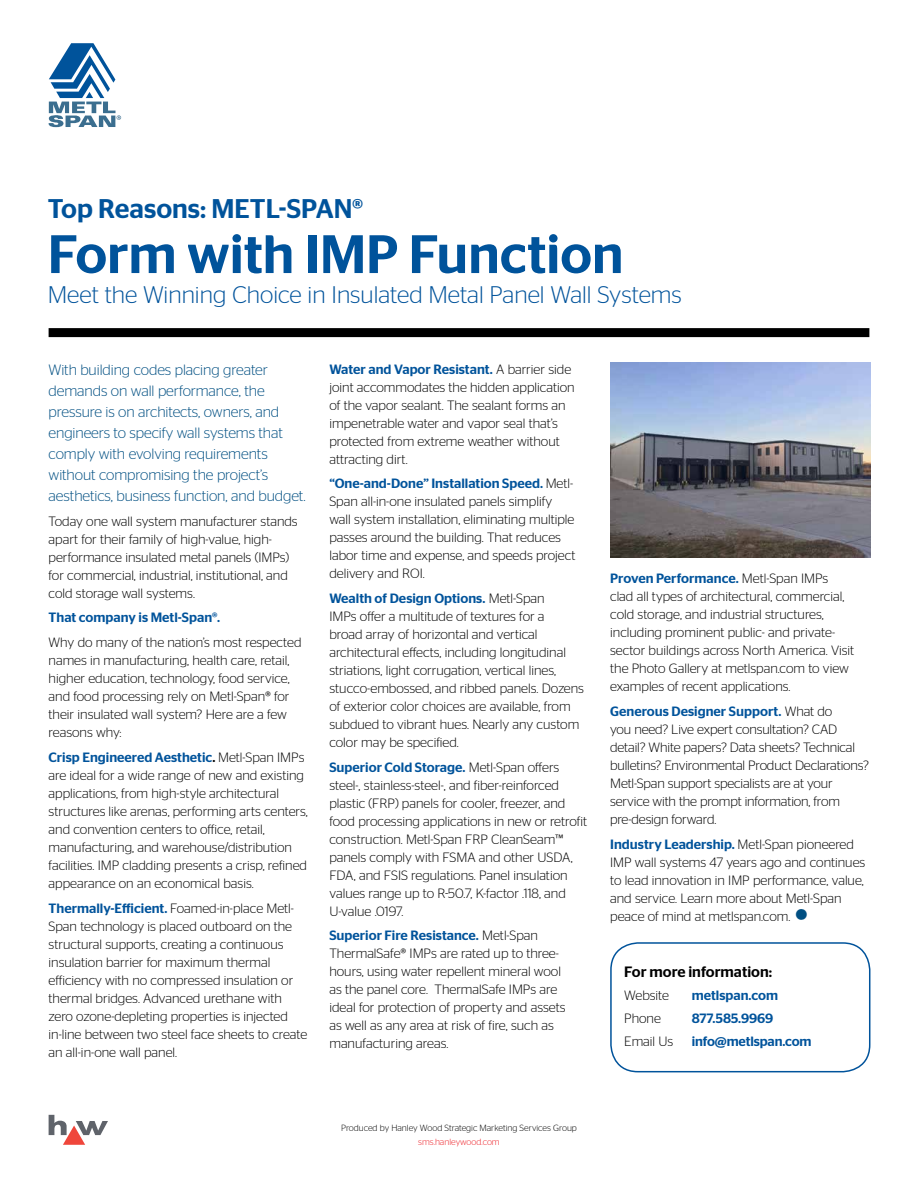
<style>
.page{position:relative;width:918px;height:1188px;background:#fff}
.page>*{position:absolute;margin:0;border:0;box-sizing:border-box;transform-origin:0 0}
.t1{font:500 54px "Stag Sans";color:#00539b}
.t2{font:500 27px "Stag Sans";color:#00539b}
.t3{font:300 24px "Stag Sans";color:#00539b}
.t4{font:300 15px/21px "Stag Sans";letter-spacing:-.005em;color:#004f82}
.t5{font:500 15px "Stag Sans";color:#000}
.t6{font:300 13.5px/18px "Stag Sans";color:#000}
.t7{font:500 13.5px "Stag Sans";color:#00539b}
.t8{font:300 9px "Stag Sans";color:#000}
.t9{font:300 9px "Stag Sans";color:#ed1d24}
.s1{font-weight:500;color:#00539b}
.s2{font-weight:500}
.s3{font-family:"Universal Std Newswith Comm Pi";font-weight:400;color:#004f82}
</style>
<div class="page">
<svg style="left:49px;top:1115px;width:59px;height:30px"></svg>
<div style="left:49px;top:328px;width:820px;height:9px;background:#000"></div>
<div style="left:610px;top:942px;width:260px;height:130px;border:2px solid #00539b;border-radius:27px"></div>
<svg style="left:49px;top:43px;width:72px;height:84px"></svg>
<img style="left:610px;top:363px;width:260px;height:195px">
<h2 class="t2" style="left:48px;top:193px;width:317px">Top Reasons: METL-SPAN®</h2>
<h1 class="t1" style="left:48px;top:223px;width:577px">Form with IMP Function</h1>
<h3 class="t3" style="left:48px;top:282px;width:636px">Meet the Winning Choice in Insulated Metal Panel Wall Systems</h3>
<p class="t4" style="left:49px;top:359px;width:259px">With building codes placing greater demands on wall performance, the pressure is on architects, owners, and engineers to specify wall systems that comply with evolving requirements without compromising the project’s aesthetics, business function, and budget.</p>
<p class="t6" style="left:49px;top:512px;width:251px">Today one wall system manufacturer stands apart for their family of high-value, high&shy;performance insulated metal panels (IMPs) for commercial, industrial, institutional, and cold storage wall systems.</p>
<p class="t7" style="left:49px;top:610px;width:173px">That company is Metl-Span®.</p>
<p class="t6" style="left:49px;top:633px;width:254px">Why do many of the nation’s most respected names in manufacturing, health care, retail, higher education, technology, food service, and food processing rely on Metl-Span® for their insulated wall system? Here are a few reasons why:</p>
<p class="t6" style="left:49px;top:748px;width:261px"><span class="s1">Crisp Engineered Aesthetic</span><span class="s2">.</span> Metl-Span IMPs are ideal for a wide range of new and existing applications, from high-style architectural structures like arenas, performing arts centers, and convention centers to office, retail, manufacturing, and warehouse/distribution facilities. IMP cladding presents a crisp, refined appearance on an economical basis.</p>
<p class="t6" style="left:49px;top:899px;width:260px"><span class="s1">Thermally-Efficient.</span> Foamed-in-place Metl-Span technology is placed outboard on the structural supports, creating a continuous insulation barrier for maximum thermal efficiency with no compressed insulation or thermal bridges. Advanced urethane with zero ozone-depleting properties is injected in-line between two steel face sheets to create an all-in-one wall panel.</p>
<p class="t6" style="left:329px;top:360px;width:247px"><span class="s1">Water and Vapor Resistant.</span> A barrier side joint accommodates the hidden application of the vapor sealant. The sealant forms an impenetrable water and vapor seal that’s protected from extreme weather without attracting dirt.</p>
<p class="t6" style="left:329px;top:474px;width:247px"><span class="s1">“One-and-Done” Installation Speed.</span> Metl-Span all-in-one insulated panels simplify wall system installation, eliminating multiple passes around the building. That reduces labor time and expense, and speeds project delivery and ROI.</p>
<p class="t6" style="left:329px;top:589px;width:256px"><span class="s1">Wealth of Design Options.</span> Metl-Span<br>IMPs offer a multitude of textures for a<br>broad array of horizontal and vertical architectural effects, including longitudinal striations, light corrugation, vertical lines, stucco-embossed, and ribbed panels. Dozens of exterior color choices are available, from subdued to vibrant hues. Nearly any custom color may be specified.</p>
<p class="t6" style="left:329px;top:758px;width:259px"><span class="s1">Superior Cold Storage.</span> Metl-Span offers steel-, stainless-steel-, and fiber-reinforced plastic (FRP) panels for cooler, freezer, and food processing applications in new or retrofit construction. Metl-Span FRP CleanSeam™ panels comply with FSMA and other USDA, FDA, and FSIS regulations. Panel insulation values range up to R-50.7, K-factor .118, and U-value .0197.</p>
<p class="t6" style="left:329px;top:927px;width:238px"><span class="s1">Superior Fire Resistance.</span> Metl-Span ThermalSafe® IMPs are rated up to three&shy;hours, using water repellent mineral wool as the panel core. ThermalSafe IMPs are ideal for protection of property and assets as well as any area at risk of fire, such as manufacturing areas.</p>
<p class="t6" style="left:610px;top:570px;width:246px"><span class="s1">Proven Performance.</span> Metl-Span IMPs clad all types of architectural, commercial, cold storage, and industrial structures, including prominent public- and private&shy;sector buildings across North America. Visit the Photo Gallery at metlspan.com to view examples of recent applications.</p>
<p class="t6" style="left:610px;top:702px;width:260px"><span class="s1">Generous Designer Support.</span> What do<br>you need? Live expert consultation? CAD detail? White papers? Data sheets? Technical bulletins? Environmental Product Declarations?<br>Metl-Span support specialists are at your service with the prompt information, from pre-design forward.</p>
<p class="t6" style="left:610px;top:835px;width:257px"><span class="s1">Industry Leadership.</span> Metl-Span pioneered IMP wall systems 47 years ago and continues to lead innovation in IMP performance, value, and service. Learn more about Metl-Span peace of mind at metlspan.com. <span class="s3">●</span></p>
<p class="t5" style="left:624px;top:963px;width:149px">For more information:</p>
<p class="t6" style="left:624px;top:986px;width:46px">Website</p>
<p class="t7" style="left:692px;top:988px;width:88px">metlspan.com</p>
<p class="t6" style="left:624px;top:1009px;width:38px">Phone</p>
<p class="t7" style="left:692px;top:1011px;width:83px">877.585.9969</p>
<p class="t6" style="left:624px;top:1032px;width:51px">Email Us</p>
<p class="t7" style="left:692px;top:1034px;width:121px">info@metlspan.com</p>
<p class="t8" style="left:341px;top:1123px;width:237px">Produced by Hanley Wood Strategic Marketing Services Group</p>
<p class="t9" style="left:418px;top:1137px;width:83px">sms.hanleywood.com</p>
</div>
